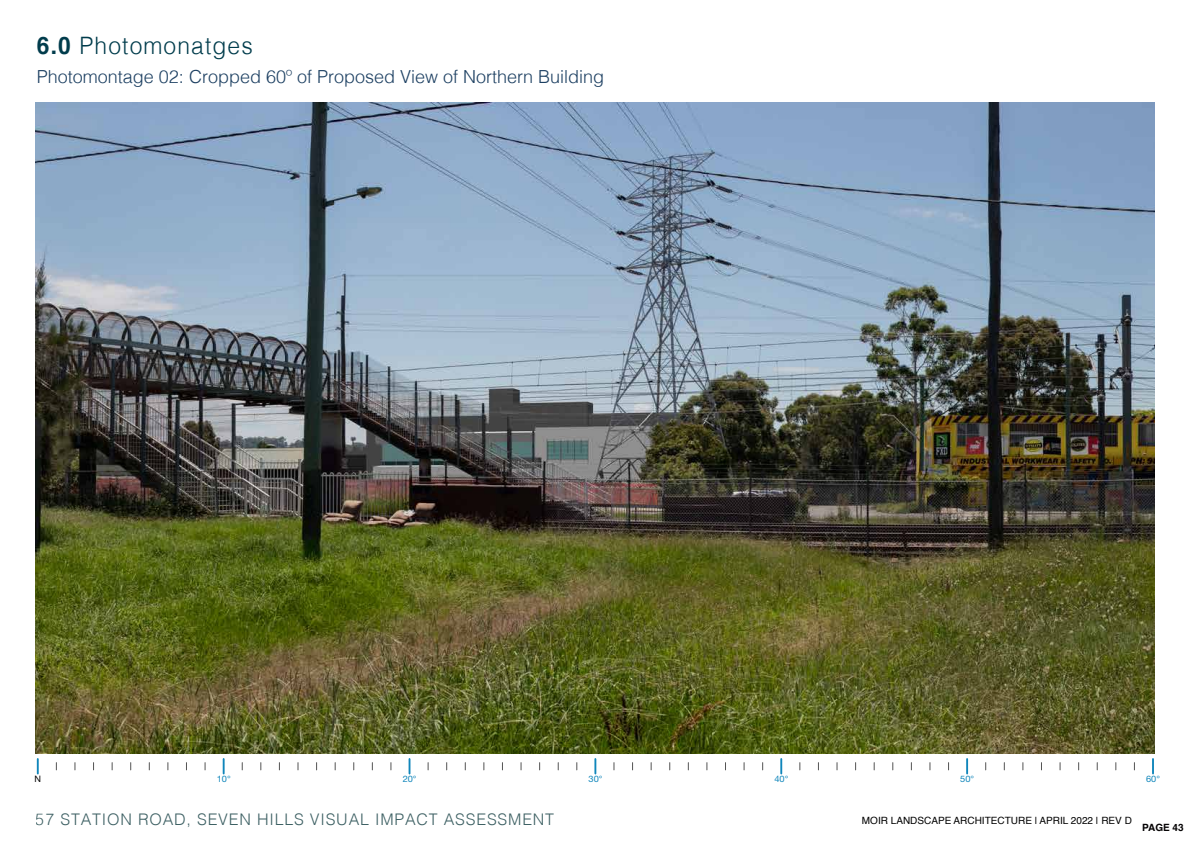
<style>
.page{position:relative;width:1191px;height:842px;background:#fff}
.page>*{position:absolute;margin:0;border:0;box-sizing:border-box;transform-origin:0 0}
.t1{font:300 24px "Helvetica";letter-spacing:.05em;color:#013c4c;scale:.95 1}
.t2{font:300 18px "Helvetica";color:#1d4062}
.t3{font:300 16px "Helvetica";letter-spacing:.05em;color:#002f33}
.t4{font:10px "Helvetica";color:#000101}
.t5{font:700 10px "Helvetica";color:#050304}
.t6{font:8.9px "Helvetica Neue";color:#1086bb;scale:1.04 1}
.t7{font:8.9px "Helvetica Neue";color:#000}
.s1{font-weight:700}
</style>
<div class="page">
<img style="left:36px;top:102px;width:1119px;height:652px">
<svg style="left:1152px;top:759px;width:2px;height:14px"></svg>
<svg style="left:966px;top:759px;width:2px;height:14px"></svg>
<svg style="left:780px;top:759px;width:2px;height:14px"></svg>
<svg style="left:594px;top:759px;width:2px;height:14px"></svg>
<svg style="left:408px;top:759px;width:2px;height:14px"></svg>
<svg style="left:223px;top:759px;width:2px;height:14px"></svg>
<svg style="left:37px;top:759px;width:2px;height:14px"></svg>
<h1 class="t1" style="left:37px;top:25px;width:229px"><span class="s1">6.0</span> Photomonatges</h1>
<p class="t2" style="left:37px;top:61px;width:569px">Photomontage 02: Cropped 60º of Proposed View of Northern Building</p>
<p class="t7" style="left:34px;top:774px;width:8px">N</p>
<p class="t6" style="left:217px;top:774px;width:15px">10°</p>
<p class="t6" style="left:403px;top:774px;width:15px">20°</p>
<p class="t6" style="left:588px;top:774px;width:15px">30°</p>
<p class="t6" style="left:774px;top:774px;width:15px">40°</p>
<p class="t6" style="left:960px;top:774px;width:15px">50°</p>
<p class="t6" style="left:1146px;top:774px;width:15px">60°</p>
<p class="t3" style="left:36px;top:806px;width:520px">57 STATION ROAD, SEVEN HILLS VISUAL IMPACT ASSESSMENT</p>
<p class="t4" style="left:862px;top:812px;width:271px">MOIR LANDSCAPE ARCHITECTURE | APRIL 2022 | REV D</p>
<p class="t5" style="left:1142px;top:819px;width:43px">PAGE 43</p>
</div>
